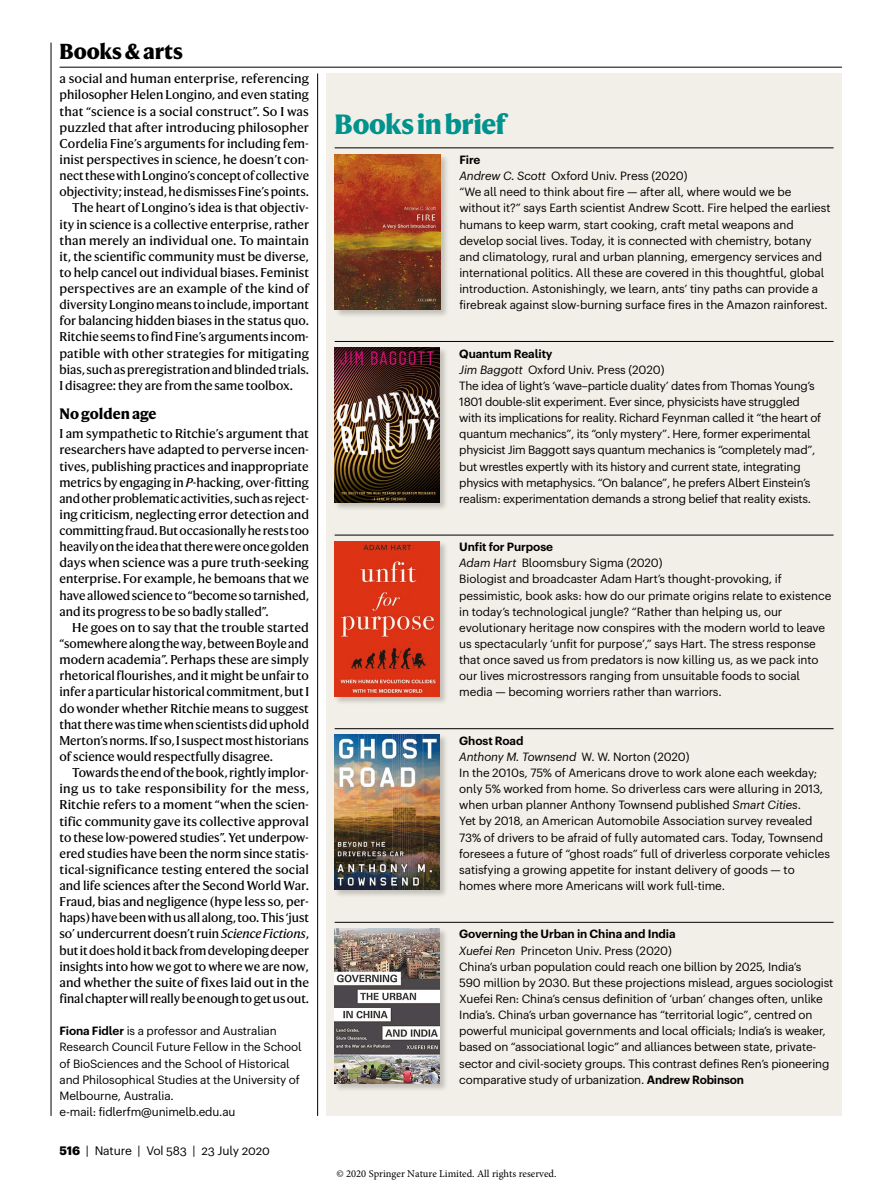
<style>
.page{position:relative;width:893px;height:1187px;background:#fff}
.page>*{position:absolute;margin:0;border:0;box-sizing:border-box;transform-origin:0 0}
.t1{font:800 27px "Harding";letter-spacing:-.02em;color:#00928c}
.t2{font:800 21px "Harding";letter-spacing:-.01em;color:#000}
.t3{font:700 14.7px "Harding Text";color:#000}
.t4{font:12.3px/16.2px "Harding Text";color:#000;text-align:justify}
.t5{font:12px "Graphik Naturel";letter-spacing:-.01em;color:#000}
.t6{font:11.7px/16px "Graphik Naturel";letter-spacing:-.01em;color:#000}
.t7{font:10.5px "Minion Pro";color:#000}
.s1{font-style:italic}
.s2{font-weight:600}
.s3{font-weight:700}
</style>
<div class="page">
<div style="left:326px;top:73px;width:516px;height:1042px;background:#f1efe7"></div>
<div style="left:334px;top:154px;width:115px;height:164px;background:#000;opacity:.2"></div>
<img style="left:335px;top:154px;width:105px;height:155px">
<div style="left:334px;top:927px;width:115px;height:165px;background:#000;opacity:.2"></div>
<img style="left:334px;top:928px;width:106px;height:155px">
<div style="left:334px;top:734px;width:115px;height:164px;background:#000;opacity:.2"></div>
<img style="left:334px;top:734px;width:106px;height:155px">
<div style="left:334px;top:540px;width:115px;height:165px;background:#000;opacity:.2"></div>
<img style="left:334px;top:541px;width:106px;height:155px">
<div style="left:334px;top:347px;width:115px;height:164px;background:#000;opacity:.2"></div>
<img style="left:334px;top:347px;width:106px;height:155px">
<hr style="left:51px;top:43px;width:1px;height:1072px;background:#000">
<hr style="left:60px;top:67px;width:782px;height:1px;background:#000">
<hr style="left:317px;top:73px;width:1px;height:1042px;background:#000">
<hr style="left:335px;top:148px;width:499px;height:1px;background:#000">
<hr style="left:335px;top:341px;width:499px;height:1px;background:#000">
<hr style="left:335px;top:535px;width:499px;height:1px;background:#000">
<hr style="left:335px;top:728px;width:499px;height:1px;background:#000">
<hr style="left:335px;top:922px;width:499px;height:1px;background:#000">
<h2 class="t2" style="left:60px;top:39px;width:125px">Books &amp; arts</h2>
<p class="t4" style="left:60px;top:71px;width:251px">a social and human enterprise, referencing</p>
<p class="t4" style="left:60px;top:87px;width:251px">philosopher Helen Longino, and even stating</p>
<p class="t4" style="left:60px;top:103px;width:251px">that “science is a social construct”. So I was</p>
<p class="t4" style="left:60px;top:119px;width:251px">puzzled that after introducing philosopher</p>
<p class="t4" style="left:60px;top:135px;width:251px">Cordelia Fine’s arguments for including fem-</p>
<p class="t4" style="left:60px;top:151px;width:251px">inist perspectives in science, he doesn’t con-</p>
<p class="t4" style="left:60px;top:168px;width:251px">nect these with Longino’s concept of collective</p>
<p class="t4" style="left:60px;top:184px;width:251px">objectivity; instead, he dismisses Fine’s points.</p>
<p class="t4" style="left:72px;top:200px;width:238px">The heart of Longino’s idea is that objectiv-</p>
<p class="t4" style="left:60px;top:216px;width:251px">ity in science is a collective enterprise, rather</p>
<p class="t4" style="left:60px;top:232px;width:251px">than merely an individual one. To maintain</p>
<p class="t4" style="left:60px;top:248px;width:251px">it, the scientific community must be diverse,</p>
<p class="t4" style="left:60px;top:264px;width:251px">to help cancel out individual biases. Feminist</p>
<p class="t4" style="left:60px;top:280px;width:251px">perspectives are an example of the kind of</p>
<p class="t4" style="left:60px;top:297px;width:251px">diversity Longino means to include, important</p>
<p class="t4" style="left:60px;top:313px;width:251px">for balancing hidden biases in the status quo.</p>
<p class="t4" style="left:60px;top:329px;width:251px">Ritchie seems to find Fine’s arguments incom-</p>
<p class="t4" style="left:60px;top:345px;width:251px">patible with other strategies for mitigating</p>
<p class="t4" style="left:60px;top:361px;width:251px">bias, such as preregistration and blinded trials.</p>
<p class="t4" style="left:60px;top:377px;width:235px">I disagree: they are from the same toolbox.</p>
<p class="t3" style="left:60px;top:405px;width:99px">No golden age</p>
<p class="t4" style="left:60px;top:426px;width:251px">I am sympathetic to Ritchie’s argument that researchers have adapted to perverse incen&shy;tives, publishing practices and inappropriate metrics by engaging in <span class="s1">P</span>-hacking, over-fitting and other problematic activities, such as reject&shy;ing criticism, neglecting error detection and committing fraud. But occasionally he rests too heavily on the idea that there were once golden days when science was a pure truth-seeking enterprise. For example, he bemoans that we have allowed science to “become so tarnished, and its progress to be so badly stalled”.</p>
<p class="t4" style="left:60px;top:619px;width:251px;text-indent:13px">He goes on to say that the trouble started “somewhere along the way, between Boyle and modern academia”. Perhaps these are simply rhetorical flourishes, and it might be unfair to infer a particular historical commitment, but I do wonder whether Ritchie means to suggest that there was time when scientists did uphold Merton’s norms. If so, I suspect most historians of science would respectfully disagree.</p>
<p class="t4" style="left:60px;top:764px;width:251px;text-indent:13px">Towards the end of the book, rightly implor&shy;ing us to take responsibility for the mess, Ritchie refers to a moment “when the scien&shy;tific community gave its collective approval to these low-powered studies”. Yet underpow&shy;ered studies have been the norm since statis&shy;tical-significance testing entered the social and life sciences after the Second World War.<br>Fraud, bias and negligence (hype less so, per&shy;haps) have been with us all along, too. This ‘just so’ undercurrent doesn’t ruin <span class="s1">Science Fictions</span>, but it does hold it back from developing deeper insights into how we got to where we are now, and whether the suite of fixes laid out in the final chapter will really be enough to get us out.</p>
<p class="t6" style="left:60px;top:1022px;width:243px"><span class="s2">Fiona Fidler</span> is a professor and Australian Research Council Future Fellow in the School of BioSciences and the School of Historical and Philosophical Studies at the University of Melbourne, Australia.<br>e-mail: fidlerfm@unimelb.edu.au</p>
<p class="t5" style="left:60px;top:1141px;width:212px"><span class="s3">516</span> | Nature | Vol 583 | 23 July 2020</p>
<h1 class="t1" style="left:335px;top:107px;width:173px">Books in brief</h1>
<p class="t6" style="left:459px;top:151px;width:373px"><span class="s2">Fire<br></span><span class="s1">Andrew C. Scott</span> Oxford Univ. Press (2020)<br>“We all need to think about fire — after all, where would we be without it?” says Earth scientist Andrew Scott. Fire helped the earliest humans to keep warm, start cooking, craft metal weapons and develop social lives. Today, it is connected with chemistry, botany and climatology, rural and urban planning, emergency services and international politics. All these are covered in this thoughtful, global introduction. Astonishingly, we learn, ants’ tiny paths can provide a firebreak against slow-burning surface fires in the Amazon rainforest.</p>
<p class="t6" style="left:459px;top:344px;width:364px"><span class="s2">Quantum Reality<br></span><span class="s1">Jim Baggott</span> Oxford Univ. Press (2020)<br>The idea of light’s ‘wave–particle duality’ dates from Thomas Young’s 1801 double-slit experiment. Ever since, physicists have struggled with its implications for reality. Richard Feynman called it “the heart of quantum mechanics”, its “only mystery”. Here, former experimental physicist Jim Baggott says quantum mechanics is “completely mad”, but wrestles expertly with its history and current state, integrating physics with metaphysics. “On balance”, he prefers Albert Einstein’s realism: experimentation demands a strong belief that reality exists.</p>
<p class="t6" style="left:459px;top:538px;width:374px"><span class="s2">Unfit for Purpose<br></span><span class="s1">Adam Hart</span> Bloomsbury Sigma (2020)<br>Biologist and broadcaster Adam Hart’s thought-provoking, if pessimistic, book asks: how do our primate origins relate to existence in today’s technological jungle? “Rather than helping us, our evolutionary heritage now conspires with the modern world to leave us spectacularly ‘unfit for purpose’,” says Hart. The stress response that once saved us from predators is now killing us, as we pack into our lives microstressors ranging from unsuitable foods to social media — becoming worriers rather than warriors.</p>
<p class="t6" style="left:459px;top:731px;width:372px"><span class="s2">Ghost Road<br></span><span class="s1">Anthony M. Townsend</span> W. W. Norton (2020)<br>In the 2010s, 75% of Americans drove to work alone each weekday; only 5% worked from home. So driverless cars were alluring in 2013, when urban planner Anthony Townsend published <span class="s1">Smart Cities</span>.<br>Yet by 2018, an American Automobile Association survey revealed 73% of drivers to be afraid of fully automated cars. Today, Townsend foresees a future of “ghost roads” full of driverless corporate vehicles satisfying a growing appetite for instant delivery of goods — to homes where more Americans will work full-time.</p>
<p class="t6" style="left:459px;top:925px;width:376px"><span class="s2">Governing the Urban in China and India<br></span><span class="s1">Xuefei Ren</span> Princeton Univ. Press (2020)<br>China’s urban population could reach one billion by 2025, India’s<br>590 million by 2030. But these projections mislead, argues sociologist Xuefei Ren: China’s census definition of ‘urban’ changes often, unlike India’s. China’s urban governance has “territorial logic”, centred on powerful municipal governments and local officials; India’s is weaker, based on “associational logic” and alliances between state, private&shy;sector and civil-society groups. This contrast defines Ren’s pioneering comparative study of urbanization. <span class="s2">Andrew Robinson</span></p>
<p class="t7" style="left:336px;top:1166px;width:222px">© 2020 Springer Nature Limited. All rights reserved.</p>
</div>
